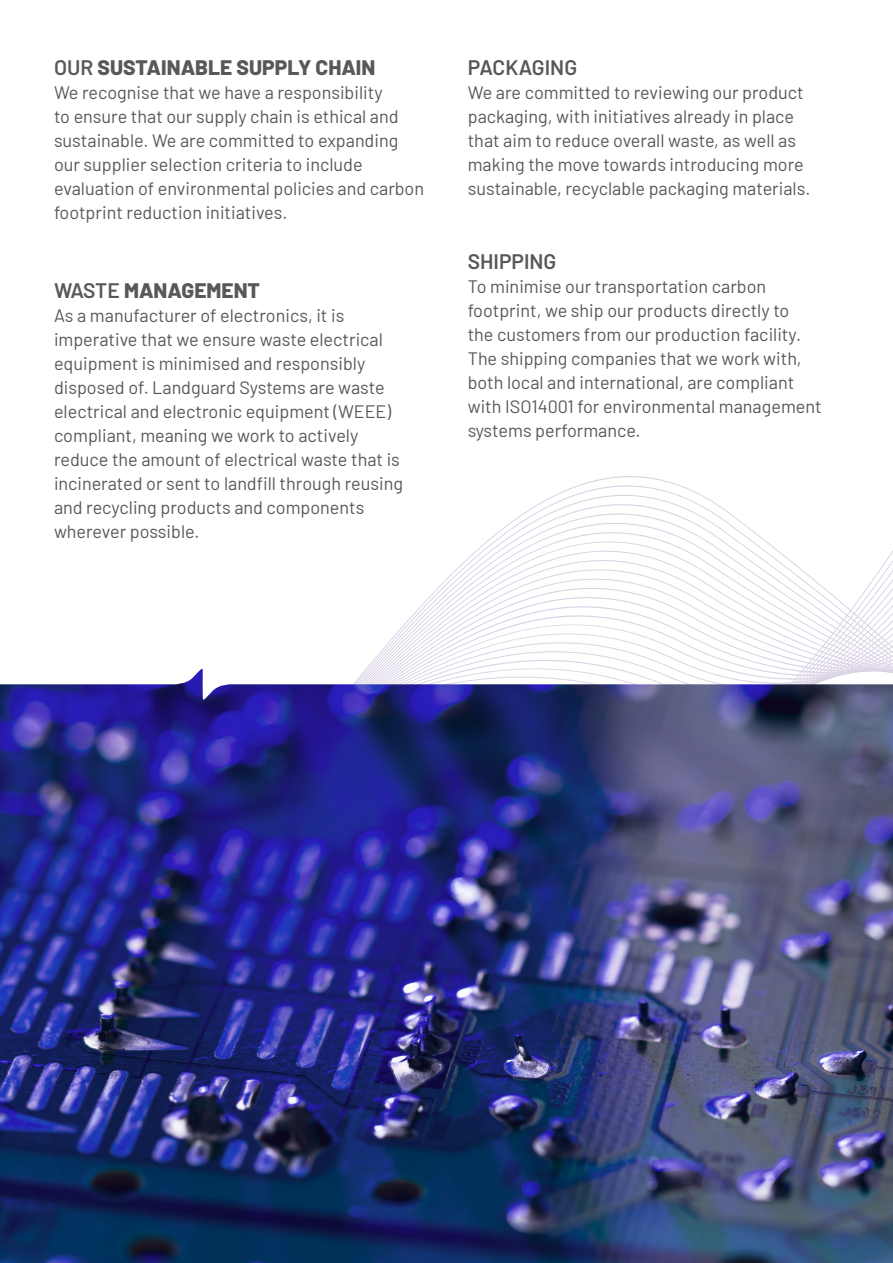
<style>
.page{position:relative;width:893px;height:1263px;background:#fff}
.page>*{position:absolute;margin:0;border:0;box-sizing:border-box;transform-origin:0 0}
.t1{font:800 21px "Barlow";color:#57585a}
.t2{font:600 21px "Barlow";color:#57585a}
.t3{font:18px/24px "Barlow";color:#57585a}
.s1{font-weight:600}
</style>
<div class="page">
<svg style="left:366px;top:476px;width:527px;height:193px"></svg>
<img style="left:0;top:669px;width:893px;height:594px">
<p class="t1" style="left:54px;top:52px;width:323px"><span class="s1">OUR</span> SUSTAINABLE SUPPLY CHAIN</p>
<p class="t3" style="left:54px;top:79px;width:372px">We recognise that we have a responsibility<br>to ensure that our supply chain is ethical and sustainable. We are committed to expanding our supplier selection criteria to include evaluation of environmental policies and carbon footprint reduction initiatives.</p>
<p class="t1" style="left:54px;top:275px;width:207px"><span class="s1">WASTE</span> MANAGEMENT</p>
<p class="t3" style="left:54px;top:302px;width:351px">As a manufacturer of electronics, it is imperative that we ensure waste electrical equipment is minimised and responsibly disposed of. Landguard Systems are waste electrical and electronic equipment (WEEE) compliant, meaning we work to actively reduce the amount of electrical waste that is incinerated or sent to landfill through reusing and recycling products and components wherever possible.</p>
<p class="t2" style="left:468px;top:52px;width:111px">PACKAGING</p>
<p class="t3" style="left:468px;top:79px;width:344px">We are committed to reviewing our product packaging, with initiatives already in place that aim to reduce overall waste, as well as making the move towards introducing more sustainable, recyclable packaging materials.</p>
<p class="t2" style="left:468px;top:246px;width:90px">SHIPPING</p>
<p class="t3" style="left:468px;top:273px;width:355px">To minimise our transportation carbon footprint, we ship our products directly to<br>the customers from our production facility.<br>The shipping companies that we work with, both local and international, are compliant with ISO14001 for environmental management systems performance.</p>
</div>
